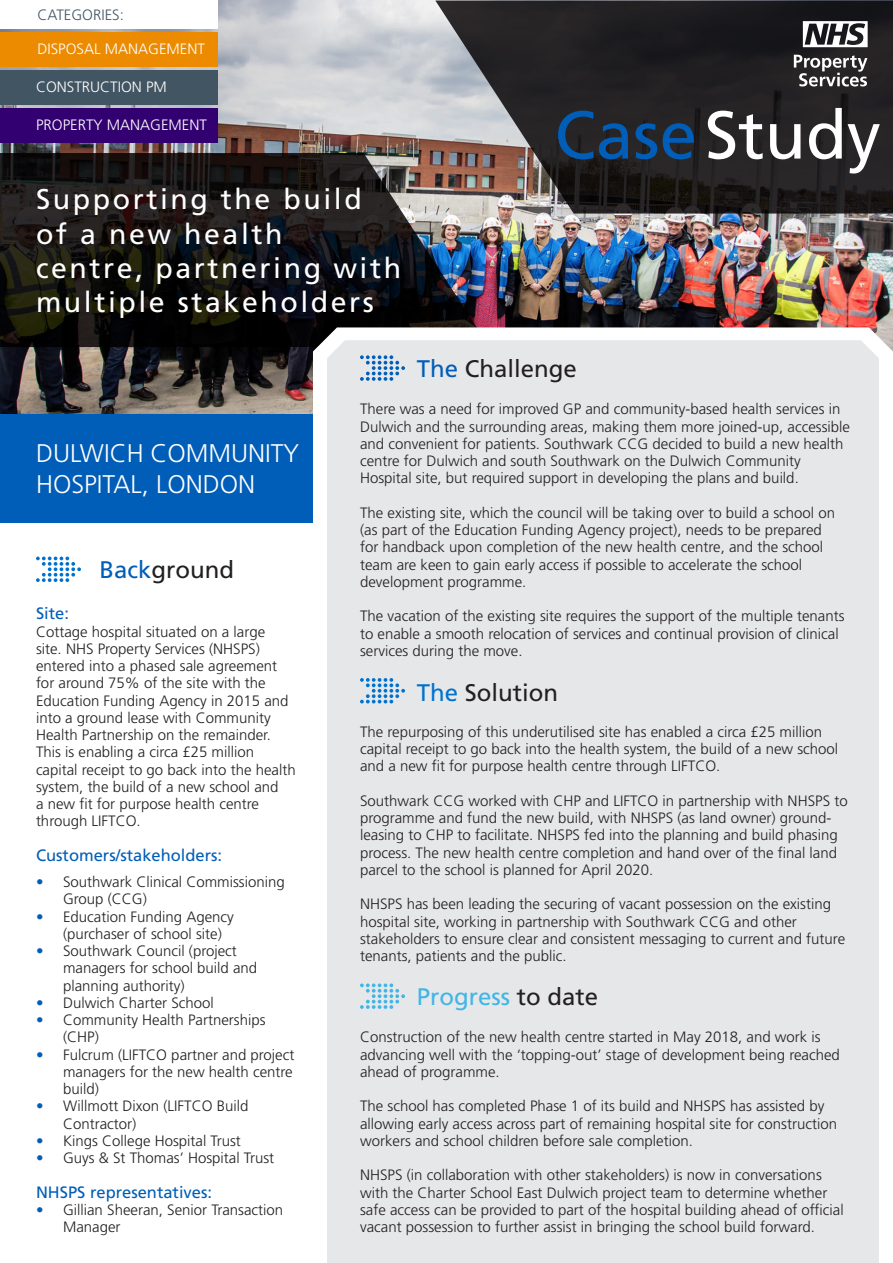
<style>
.page{position:relative;width:893px;height:1263px;background:#fff}
.page>*{position:absolute;margin:0;border:0;box-sizing:border-box;transform-origin:0 0}
.Case{font:67.5px "Frutiger LT Std";color:#fff}
.t1{font:28.5px/34.2px "Frutiger LT Std";letter-spacing:.09em;color:#fff}
.Slogan{font:300 25.5px/30.6px "Frutiger LT Std";color:#fff}
.Title_2{font:24px "Frutiger LT Std";color:#231f20}
.Title_2-2{font:24px "Frutiger LT Std";color:#41b6e6}
.Text{font:24px "Frutiger LT Std";color:#231f20}
.Text-2{font:16.5px "Frutiger LT Std";color:#005eb8}
.Text-3{font:300 15px/17.2px "Frutiger LT Std";color:#231f20}
.Text-4{font:300 15px "Frutiger LT Std";color:#fff}
.Text-5{font:300 15px "Frutiger LT Std";color:#425563}
.s1{color:#005eb8}
.s2{color:#0072ce}
.s3{color:#231f20}
</style>
<div class="page">
<img style="left:0;top:0;width:893px;height:414px">
<div style="left:0;top:414px;width:893px;height:108px;background:#005eb8"></div>
<div style="left:0;top:32px;width:218px;height:34px;background:#ed8b00"></div>
<div style="left:0;top:70px;width:218px;height:34px;background:#425563"></div>
<div style="left:0;top:0;width:218px;height:28px;background:#fff"></div>
<div style="left:0;top:108px;width:218px;height:34px;background:#330072"></div>
<svg style="left:0;top:153px;width:490px;height:194px;background:#1f1e1f"></svg>
<svg style="left:313px;top:327px;width:580px;height:195px"></svg>
<div style="left:327px;top:340px;width:552px;height:923px;background:#e6e7e9"></div>
<svg style="left:435px;top:1px;width:458px;height:213px;background:#383435"></svg>
<svg style="left:36px;top:557px;width:45px;height:25px"></svg>
<svg style="left:360px;top:678px;width:45px;height:25px"></svg>
<svg style="left:360px;top:983px;width:45px;height:26px"></svg>
<svg style="left:794px;top:55px;width:73px;height:31px"></svg>
<svg style="left:803px;top:21px;width:65px;height:26px"></svg>
<svg style="left:360px;top:355px;width:45px;height:26px"></svg>
<p class="Text-5" style="left:37px;top:6px;width:88px">CATEGORIES:</p>
<p class="Text-4" style="left:37px;top:41px;width:169px">DISPOSAL MANAGEMENT</p>
<p class="Text-4" style="left:36px;top:78px;width:132px">CONSTRUCTION PM</p>
<p class="Text-4" style="left:36px;top:116px;width:172px">PROPERTY MANAGEMENT</p>
<p class="t1" style="left:36px;top:183px;width:367px">Supporting the build<br>of a new health<br>centre, partnering with multiple stakeholders</p>
<p class="Case" style="left:554px;top:95px;width:328px"><span class="s1">Case</span>Study</p>
<p class="Title_2" style="left:417px;top:355px;width:162px"><span class="s1">The</span> Challenge</p>
<p class="Slogan" style="left:36px;top:438px;width:265px">DULWICH COMMUNITY<br>HOSPITAL, LONDON</p>
<p class="Text" style="left:99px;top:556px;width:136px"><span class="s1">Back</span>ground</p>
<p class="Text-2" style="left:36px;top:604px;width:35px">Site:</p>
<p class="Text-3" style="left:36px;top:623px;width:261px">Cottage hospital situated on a large<br>site. NHS Property Services (NHSPS) entered into a phased sale agreement for around 75% of the site with the Education Funding Agency in 2015 and into a ground lease with Community Health Partnership on the remainder.<br>This is enabling a circa £25 million capital receipt to go back into the health system, the build of a new school and<br>a new fit for purpose health centre through LIFTCO.</p>
<p class="Text-2" style="left:36px;top:845px;width:188px">Customers/stakeholders:</p>
<p class="Text-3" style="left:63px;top:873px;width:223px;text-indent:-27px"><span class="s1">•</span> Southwark Clinical Commissioning<br>Group (CCG)</p>
<p class="Text-3" style="left:63px;top:908px;width:172px;text-indent:-27px"><span class="s1">•</span> Education Funding Agency (purchaser of school site)</p>
<p class="Text-3" style="left:63px;top:942px;width:196px;text-indent:-27px"><span class="s1">•</span> Southwark Council (project managers for school build and planning authority)</p>
<p class="Text-3" style="left:36px;top:994px;width:179px"><span class="s1">•</span> Dulwich Charter School</p>
<p class="Text-3" style="left:63px;top:1011px;width:204px;text-indent:-27px"><span class="s1">•</span> Community Health Partnerships (CHP)</p>
<p class="Text-3" style="left:63px;top:1046px;width:233px;text-align:justify;text-indent:-27px"><span class="s1">•</span> Fulcrum (LIFTCO partner and project managers for the new health centre build)</p>
<p class="Text-3" style="left:63px;top:1098px;width:187px;text-indent:-27px"><span class="s1">•</span> Willmott Dixon (LIFTCO Build<br>Contractor)</p>
<p class="Text-3" style="left:36px;top:1132px;width:206px"><span class="s1">•</span> Kings College Hospital Trust</p>
<p class="Text-3" style="left:36px;top:1149px;width:240px"><span class="s1">•</span> Guys &amp; St Thomas’ Hospital Trust</p>
<p class="Text-2" style="left:36px;top:1182px;width:178px">NHSPS representatives:</p>
<p class="Text-3" style="left:63px;top:1201px;width:222px;text-indent:-27px"><span class="s1">•</span> Gillian Sheeran, Senior Transaction<br>Manager</p>
<p class="Text-3" style="left:360px;top:401px;width:491px">There was a need for improved GP and community-based health services in Dulwich and the surrounding areas, making them more joined-up, accessible and convenient for patients. Southwark CCG decided to build a new health centre for Dulwich and south Southwark on the Dulwich Community Hospital site, but required support in developing the plans and build.</p>
<p class="Text-3" style="left:360px;top:504px;width:477px">The existing site, which the council will be taking over to build a school on (as part of the Education Funding Agency project), needs to be prepared for handback upon completion of the new health centre, and the school team are keen to gain early access if possible to accelerate the school development programme.</p>
<p class="Text-3" style="left:360px;top:608px;width:486px">The vacation of the existing site requires the support of the multiple tenants to enable a smooth relocation of services and continual provision of clinical services during the move.</p>
<p class="Title_2" style="left:417px;top:678px;width:143px"><span class="s2">The</span> Solution</p>
<p class="Text-3" style="left:360px;top:723px;width:480px">The repurposing of this underutilised site has enabled a circa £25 million capital receipt to go back into the health system, the build of a new school and a new fit for purpose health centre through LIFTCO.</p>
<p class="Text-3" style="left:360px;top:792px;width:489px">Southwark CCG worked with CHP and LIFTCO in partnership with NHSPS to programme and fund the new build, with NHSPS (as land owner) ground&shy;leasing to CHP to facilitate. NHSPS fed into the planning and build phasing process. The new health centre completion and hand over of the final land parcel to the school is planned for April 2020.</p>
<p class="Text-3" style="left:360px;top:896px;width:487px">NHSPS has been leading the securing of vacant possession on the existing hospital site, working in partnership with Southwark CCG and other stakeholders to ensure clear and consistent messaging to current and future tenants, patients and the public.</p>
<p class="Title_2-2" style="left:417px;top:983px;width:183px">Progress <span class="s3">to date</span></p>
<p class="Text-3" style="left:360px;top:1029px;width:481px">Construction of the new health centre started in May 2018, and work is advancing well with the ‘topping-out’ stage of development being reached ahead of programme.</p>
<p class="Text-3" style="left:360px;top:1098px;width:478px">The school has completed Phase 1 of its build and NHSPS has assisted by allowing early access across part of remaining hospital site for construction workers and school children before sale completion.</p>
<p class="Text-3" style="left:360px;top:1167px;width:485px">NHSPS (in collaboration with other stakeholders) is now in conversations with the Charter School East Dulwich project team to determine whether safe access can be provided to part of the hospital building ahead of official vacant possession to further assist in bringing the school build forward.</p>
</div>
